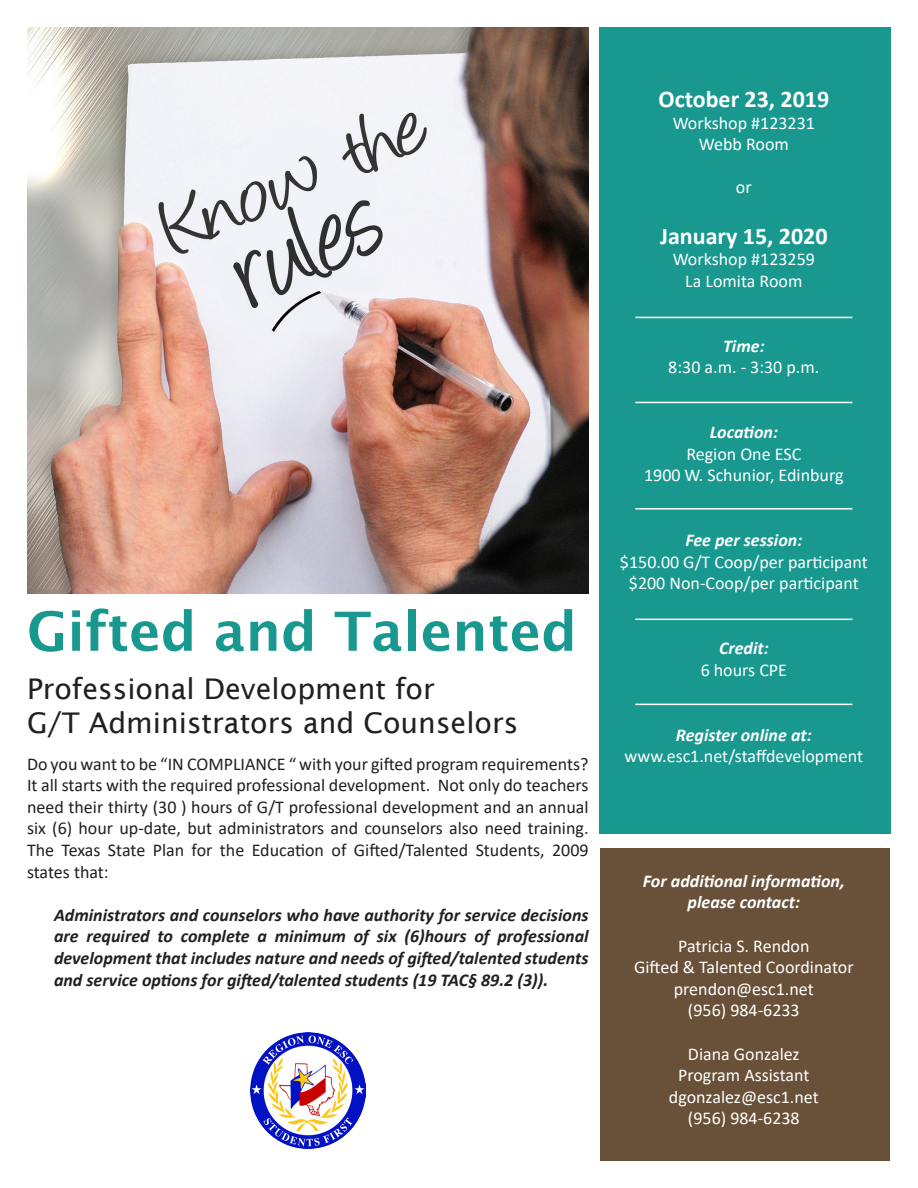
<style>
.page{position:relative;width:918px;height:1188px;background:#fff}
.page>*{position:absolute;margin:0;border:0;box-sizing:border-box;transform-origin:0 0}
.t1{font:600 54px "Lucida Sans";color:#18988f}
.t2{font:28.5px "Lucida Sans";color:#231f20}
.t3{font:700 24px "Calibri";color:#fff}
.t4{font:18px/21.6px "Calibri";color:#231f20;text-align:justify}
.t5{font:18px "Calibri";color:#fff}
.t6{font:italic 700 18px/21.6px "Calibri";color:#231f20;text-align:justify}
.t7{font:italic 700 18px "Calibri";color:#fff}
</style>
<div class="page">
<div style="left:599px;top:28px;width:291px;height:806px;background:#18988f"></div>
<img style="left:27px;top:27px;width:562px;height:567px">
<div style="left:600px;top:848px;width:290px;height:312px;background:#695038"></div>
<img style="left:250px;top:1032px;width:116px;height:116px">
<hr style="left:635px;top:317px;width:217px;height:1px;background:#fff">
<hr style="left:635px;top:402px;width:217px;height:1px;background:#fff">
<hr style="left:635px;top:508px;width:217px;height:2px;background:#fff">
<hr style="left:635px;top:619px;width:217px;height:1px;background:#fff">
<hr style="left:635px;top:704px;width:217px;height:1px;background:#fff">
<p class="t1" style="left:27px;top:601px;width:552px">Gifted and Talented</p>
<p class="t2" style="left:27px;top:672px;width:409px">Professional Development for</p>
<p class="t2" style="left:27px;top:706px;width:493px">G/T Administrators and Counselors</p>
<p class="t4" style="left:27px;top:752px;width:563px">Do you want to be “IN COMPLIANCE “ with your gifted program requirements?<br>It all starts with the required professional development. Not only do teachers need their thirty (30 ) hours of G/T professional development and an annual six (6) hour up-date, but administrators and counselors also need training.<br>The Texas State Plan for the Education of Gifted/Talented Students, 2009 states that:</p>
<p class="t6" style="left:54px;top:903px;width:536px">Administrators and counselors who have authority for service decisions are required to complete a minimum of six (6)hours of professional development that includes nature and needs of gifted/talented students and service options for gifted/talented students (19 TAC§ 89.2 (3)).</p>
<p class="t3" style="left:658px;top:82px;width:172px">October 23, 2019</p>
<p class="t5" style="left:673px;top:110px;width:144px">Workshop #123231</p>
<p class="t5" style="left:699px;top:132px;width:92px">Webb Room</p>
<p class="t5" style="left:736px;top:175px;width:17px">or</p>
<p class="t3" style="left:660px;top:219px;width:169px">January 15, 2020</p>
<p class="t5" style="left:673px;top:247px;width:144px">Workshop #123259</p>
<p class="t5" style="left:685px;top:268px;width:119px">La Lomita Room</p>
<p class="t7" style="left:723px;top:333px;width:43px">Time:</p>
<p class="t5" style="left:668px;top:355px;width:153px">8:30 a.m. - 3:30 p.m.</p>
<p class="t7" style="left:710px;top:419px;width:70px">Location:</p>
<p class="t5" style="left:686px;top:441px;width:116px">Region One ESC</p>
<p class="t5" style="left:644px;top:463px;width:201px">1900 W. Schunior, Edinburg</p>
<p class="t7" style="left:685px;top:527px;width:118px">Fee per session:</p>
<p class="t5" style="left:620px;top:549px;width:249px">$150.00 G/T Coop/per participant</p>
<p class="t5" style="left:629px;top:571px;width:231px">$200 Non-Coop/per participant</p>
<p class="t7" style="left:719px;top:635px;width:51px">Credit:</p>
<p class="t5" style="left:701px;top:657px;width:88px">6 hours CPE</p>
<p class="t7" style="left:676px;top:722px;width:137px">Register online at:</p>
<p class="t5" style="left:625px;top:744px;width:240px">www.esc1.net/staffdevelopment</p>
<p class="t7" style="left:643px;top:868px;width:203px">For additional information,</p>
<p class="t7" style="left:688px;top:890px;width:114px">please contact:</p>
<p class="t5" style="left:678px;top:933px;width:133px">Patricia S. Rendon</p>
<p class="t5" style="left:634px;top:955px;width:221px">Gifted &amp; Talented Coordinator</p>
<p class="t5" style="left:674px;top:976px;width:142px">prendon@esc1.net</p>
<p class="t5" style="left:688px;top:998px;width:113px">(956) 984-6233</p>
<p class="t5" style="left:688px;top:1041px;width:113px">Diana Gonzalez</p>
<p class="t5" style="left:678px;top:1063px;width:133px">Program Assistant</p>
<p class="t5" style="left:669px;top:1084px;width:151px">dgonzalez@esc1.net</p>
<p class="t5" style="left:688px;top:1106px;width:113px">(956) 984-6238</p>
</div>
